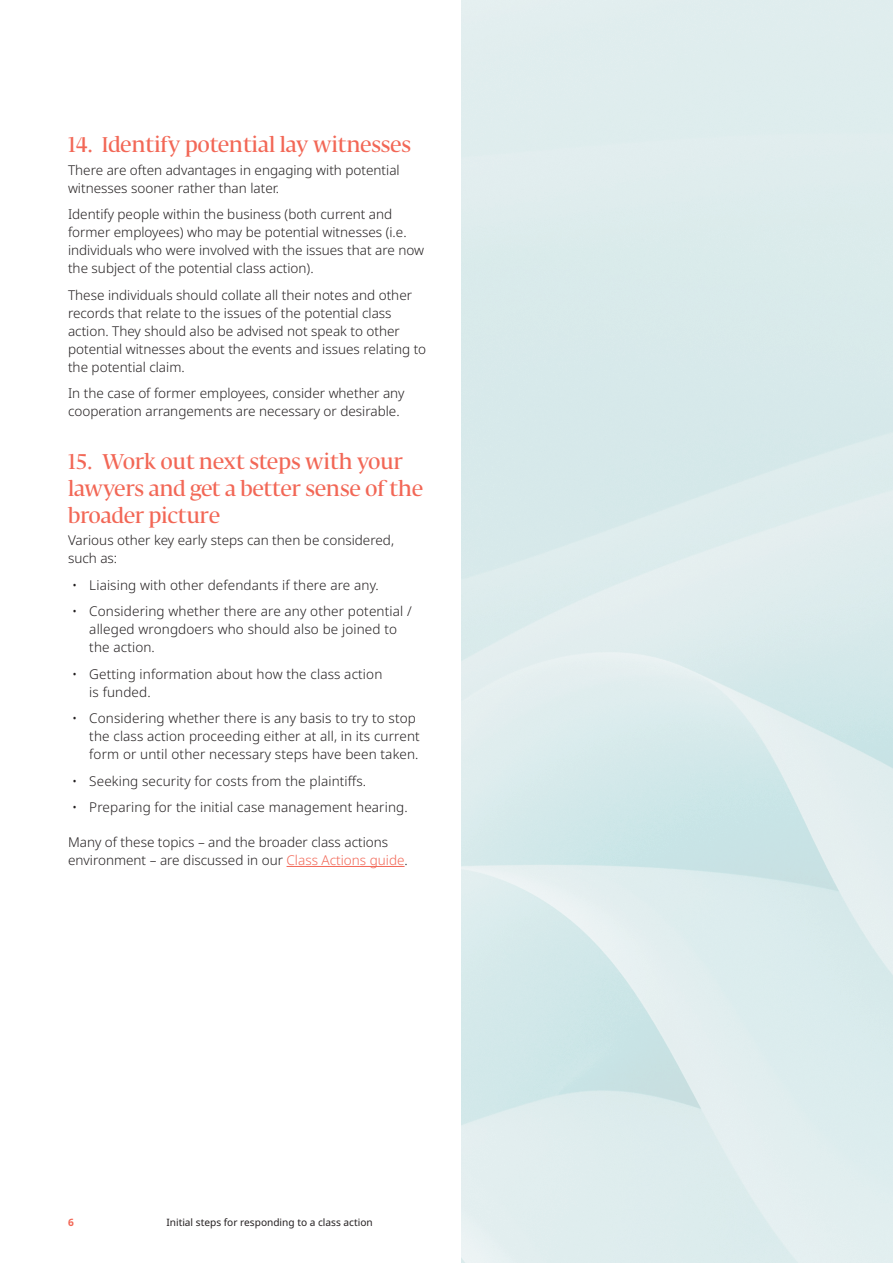
<style>
.page{position:relative;width:893px;height:1263px;background:#fff}
.page>*{position:absolute;margin:0;border:0;box-sizing:border-box;transform-origin:0 0}
.t1{font:500 21px/27px "Fedra Serif Display";letter-spacing:.01em;color:#f26756}
.Body{font:300 13.5px/18px "Noto Sans";color:#231f20}
.Imported_Dot_Points{font:300 13.5px/18px "Noto Sans";letter-spacing:.01em;color:#231f20}
.Footer_-_Left_-_Dark{font:10.2px "Noto Sans";color:#231f20}
.t2{font:700 10.2px "Noto Sans";color:#f26756}
.s1{color:#f26756}
</style>
<div class="page">
<hr style="left:287px;top:866px;width:118px;height:1px;background:#f26756">
<svg style="left:461px;top:0;width:432px;height:1263px;background:#dbebec"></svg>
<h4 class="t1" style="left:68px;top:134px;width:344px">14. Identify potential lay witnesses</h4>
<p class="Body" style="left:68px;top:161px;width:333px">There are often advantages in engaging with potential witnesses sooner rather than later.</p>
<p class="Body" style="left:68px;top:206px;width:357px">Identify people within the business (both current and former employees) who may be potential witnesses (i.e. individuals who were involved with the issues that are now the subject of the potential class action).</p>
<p class="Body" style="left:68px;top:286px;width:360px">These individuals should collate all their notes and other records that relate to the issues of the potential class action. They should also be advised not speak to other potential witnesses about the events and issues relating to the potential claim.</p>
<p class="Body" style="left:68px;top:385px;width:338px">In the case of former employees, consider whether any cooperation arrangements are necessary or desirable.</p>
<h4 class="t1" style="left:68px;top:450px;width:356px">15. Work out next steps with your lawyers and get a better sense of the broader picture</h4>
<p class="Body" style="left:68px;top:531px;width:328px">Various other key early steps can then be considered, such as:</p>
<p class="Imported_Dot_Points" style="left:72px;top:576px;width:308px">• Liaising with other defendants if there are any.</p>
<p class="Imported_Dot_Points" style="left:89px;top:602px;width:324px;text-indent:-17px">• Considering whether there are any other potential / alleged wrongdoers who should also be joined to the action.</p>
<p class="Imported_Dot_Points" style="left:89px;top:665px;width:295px;text-indent:-17px">• Getting information about how the class action is funded.</p>
<p class="Imported_Dot_Points" style="left:89px;top:709px;width:332px;text-indent:-17px">• Considering whether there is any basis to try to stop the class action proceeding either at all, in its current form or until other necessary steps have been taken.</p>
<p class="Imported_Dot_Points" style="left:72px;top:772px;width:295px">• Seeking security for costs from the plaintiffs.</p>
<p class="Imported_Dot_Points" style="left:72px;top:798px;width:337px">• Preparing for the initial case management hearing.</p>
<p class="Body" style="left:68px;top:833px;width:341px">Many of these topics – and the broader class actions environment – are discussed in our <span class="s1">Class Actions guide</span>.</p>
<p class="t2" style="left:68px;top:1215px;width:7px">6</p>
<p class="Footer_-_Left_-_Dark" style="left:166px;top:1215px;width:208px">Initial steps for responding to a class action</p>
</div>
